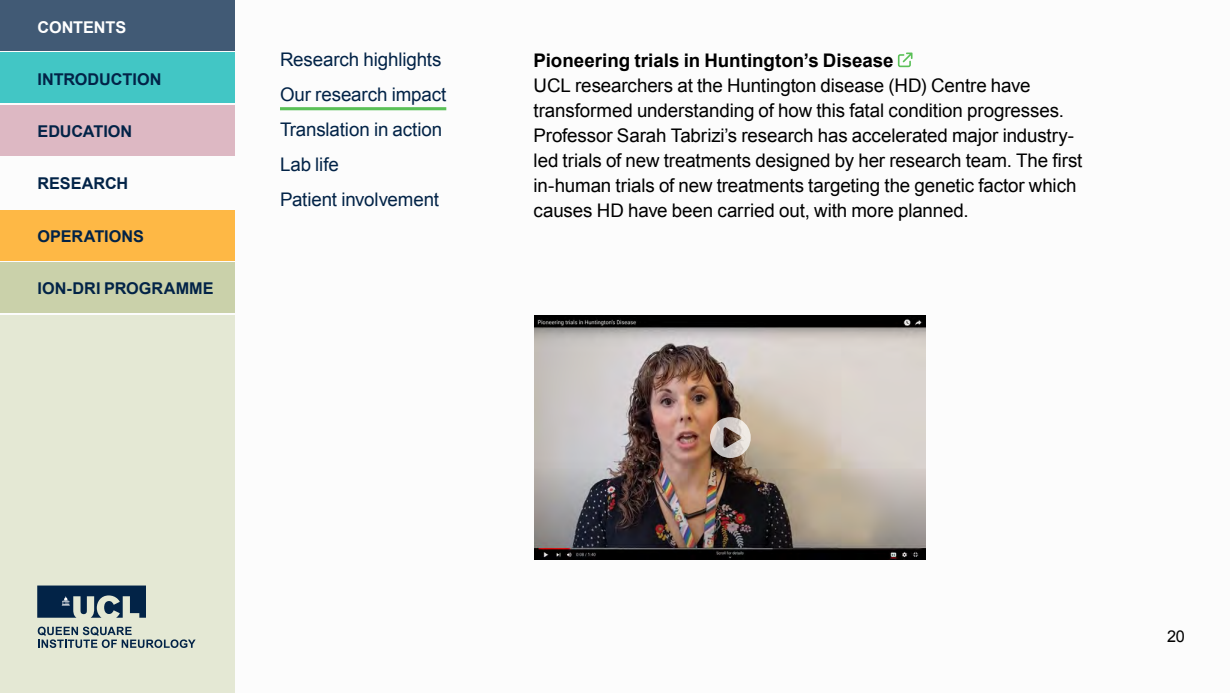
<style>
.page{position:relative;width:1230px;height:693px;background:#fff}
.page>*{position:absolute;margin:0;border:0;box-sizing:border-box;transform-origin:0 0}
.t1{font:18.75px/25px "Arial";letter-spacing:-.005em;color:#000}
.t2{font:18.75px/35px "Arial";letter-spacing:-.005em;color:#022347}
.t3{font:700 18.75px "Arial";color:#000}
.t4{font:700 16.25px "Arial";color:#022347}
.t5{font:700 16.25px "Arial";letter-spacing:-.005em;color:#fff}
.t6{font:16.25px "Arial";color:#000}
</style>
<div class="page">
<div style="left:0;top:210px;width:235px;height:50px;background:#feb845"></div>
<div style="left:0;top:315px;width:235px;height:377px;background:#e4e8d4"></div>
<div style="left:0;top:105px;width:235px;height:50px;background:#ddb8c3"></div>
<div style="left:0;top:52px;width:235px;height:50px;background:#42c6c5"></div>
<div style="left:0;top:0;width:235px;height:50px;background:#415a75"></div>
<div style="left:0;top:262px;width:235px;height:50px;background:#cad1aa"></div>
<svg style="left:37px;top:585px;width:109px;height:32px"></svg>
<svg style="left:38px;top:626px;width:158px;height:22px"></svg>
<svg style="left:898px;top:52px;width:15px;height:15px"></svg>
<hr style="left:280px;top:107px;width:166px;height:3px;background:#5ac057">
<img style="left:535px;top:315px;width:391px;height:244px">
<svg style="left:710px;top:417px;width:41px;height:41px;background:#b1a49c"></svg>
<p class="t5" style="left:38px;top:16px;width:90px">CONTENTS</p>
<p class="t4" style="left:38px;top:68px;width:125px">INTRODUCTION</p>
<p class="t4" style="left:38px;top:121px;width:96px">EDUCATION</p>
<p class="t4" style="left:38px;top:173px;width:92px">RESEARCH</p>
<p class="t4" style="left:38px;top:225px;width:108px">OPERATIONS</p>
<p class="t4" style="left:38px;top:277px;width:178px">ION-DRI PROGRAMME</p>
<p class="t2" style="left:280px;top:42px;width:168px">Research highlights<br>Our research impact<br>Translation in action<br>Lab life<br>Patient involvement</p>
<p class="t3" style="left:534px;top:48px;width:362px">Pioneering trials in Huntington’s Disease</p>
<p class="t1" style="left:534px;top:73px;width:550px">UCL researchers at the Huntington disease (HD) Centre have transformed understanding of how this fatal condition progresses.<br>Professor Sarah Tabrizi’s research has accelerated major industry&shy;led trials of new treatments designed by her research team. The first in-human trials of new treatments targeting the genetic factor which causes HD have been carried out, with more planned.</p>
<p class="t6" style="left:1167px;top:625px;width:19px">20</p>
</div>
